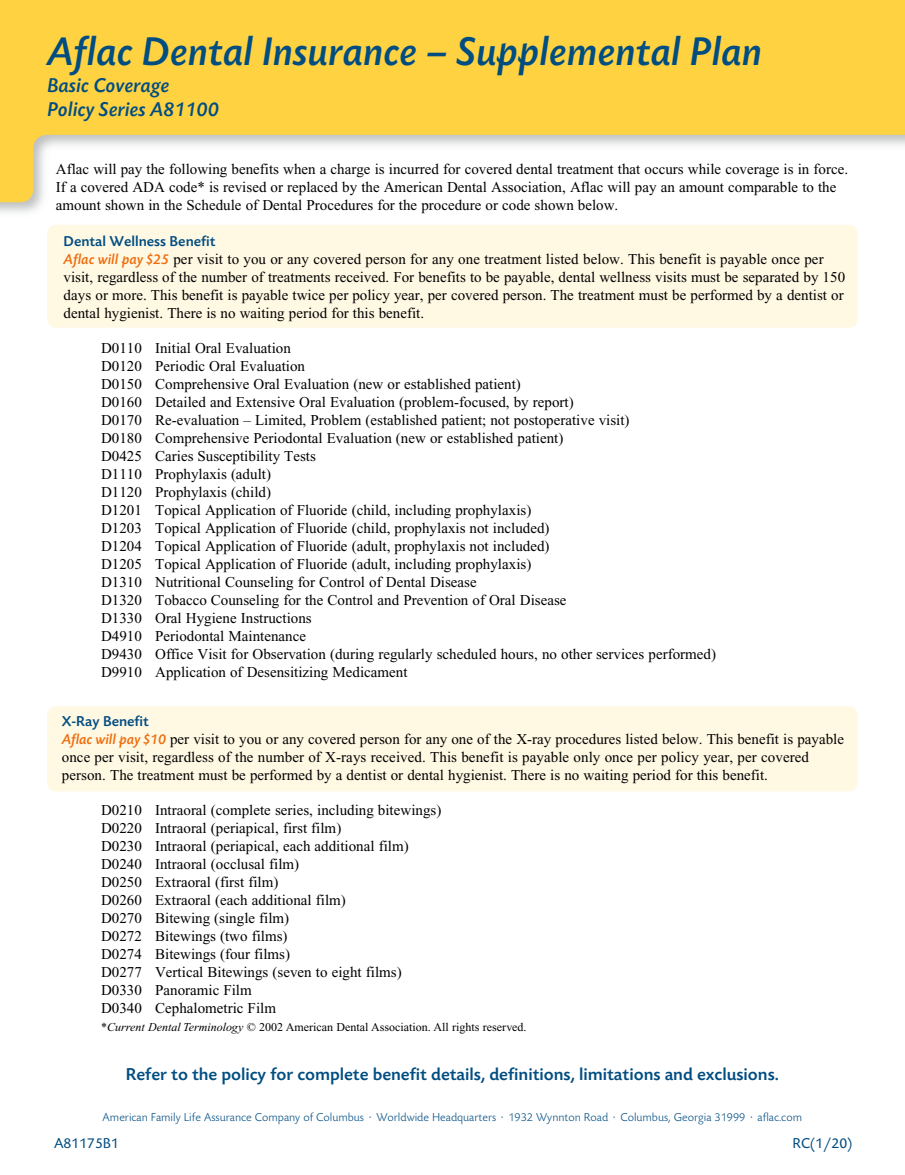
<style>
.page{position:relative;width:905px;height:1175px;background:#fff}
.page>*{position:absolute;margin:0;border:0;box-sizing:border-box;transform-origin:0 0}
.t1{font:italic 500 42px "Aflac Today SB";color:#004d82}
.t2{font:italic 500 21px/24px "Aflac Today SB";color:#004d82}
.t3{font:500 18px "Aflac Today SB";color:#004d82}
.t4{font:15px/18px "Times New Roman";color:#000}
.t5{font:500 15px "Aflac Today SB";color:#004d82}
.t6{font:15px "Aflac Today SB";color:#004d82}
.t7{font:300 12px "Aflac Today SB";color:#004d82}
.t8{font:12px "Times New Roman";color:#000}
.s1{font-family:"Aflac Today SB";font-weight:500;font-style:italic;color:#ee6d0d}
.s2{font-style:italic}
</style>
<div class="page">
<svg style="left:0;top:0;width:904px;height:202px;fill:#ffd241"></svg>
<div style="left:47px;top:225px;width:810px;height:103px;background:#fff8e3;border-radius:9px"></div>
<div style="left:47px;top:706px;width:810px;height:85px;background:#fff8e3;border-radius:9px"></div>
<h1 class="t1" style="left:47px;top:29px;width:716px">Aflac Dental Insurance – Supplemental Plan</h1>
<h2 class="t2" style="left:47px;top:74px;width:173px">Basic Coverage<br>Policy Series A81100</h2>
<p class="t4" style="left:56px;top:160px;width:791px">Aflac will pay the following benefits when a charge is incurred for covered dental treatment that occurs while coverage is in force.<br>If a covered ADA code* is revised or replaced by the American Dental Association, Aflac will pay an amount comparable to the amount shown in the Schedule of Dental Procedures for the procedure or code shown below.</p>
<p class="t5" style="left:64px;top:233px;width:153px">Dental Wellness Benefit</p>
<p class="t4" style="left:64px;top:250px;width:783px"><span class="s1">Aflac will pay $25</span> per visit to you or any covered person for any one treatment listed below. This benefit is payable once per visit, regardless of the number of treatments received. For benefits to be payable, dental wellness visits must be separated by 150 days or more. This benefit is payable twice per policy year, per covered person. The treatment must be performed by a dentist or dental hygienist. There is no waiting period for this benefit.</p>
<p class="t4" style="left:101px;top:339px;width:616px">D0110 Initial Oral Evaluation<br>D0120 Periodic Oral Evaluation<br>D0150 Comprehensive Oral Evaluation (new or established patient)<br>D0160 Detailed and Extensive Oral Evaluation (problem-focused, by report)<br>D0170 Re-evaluation – Limited, Problem (established patient; not postoperative visit)<br>D0180 Comprehensive Periodontal Evaluation (new or established patient)<br>D0425 Caries Susceptibility Tests<br>D1110 Prophylaxis (adult)<br>D1120 Prophylaxis (child)<br>D1201 Topical Application of Fluoride (child, including prophylaxis)<br>D1203 Topical Application of Fluoride (child, prophylaxis not included)<br>D1204 Topical Application of Fluoride (adult, prophylaxis not included)<br>D1205 Topical Application of Fluoride (adult, including prophylaxis)<br>D1310 Nutritional Counseling for Control of Dental Disease<br>D1320 Tobacco Counseling for the Control and Prevention of Oral Disease<br>D1330 Oral Hygiene Instructions<br>D4910 Periodontal Maintenance<br>D9430 Office Visit for Observation (during regularly scheduled hours, no other services performed)<br>D9910 Application of Desensitizing Medicament</p>
<p class="t5" style="left:62px;top:713px;width:89px">X-Ray Benefit</p>
<p class="t4" style="left:62px;top:730px;width:783px"><span class="s1">Aflac will pay $10</span> per visit to you or any covered person for any one of the X-ray procedures listed below. This benefit is payable once per visit, regardless of the number of X-rays received. This benefit is payable only once per policy year, per covered person. The treatment must be performed by a dentist or dental hygienist. There is no waiting period for this benefit.</p>
<p class="t4" style="left:101px;top:801px;width:342px">D0210 Intraoral (complete series, including bitewings)<br>D0220 Intraoral (periapical, first film)<br>D0230 Intraoral (periapical, each additional film)<br>D0240 Intraoral (occlusal film)<br>D0250 Extraoral (first film)<br>D0260 Extraoral (each additional film)<br>D0270 Bitewing (single film)<br>D0272 Bitewings (two films)<br>D0274 Bitewings (four films)<br>D0277 Vertical Bitewings (seven to eight films)<br>D0330 Panoramic Film<br>D0340 Cephalometric Film</p>
<p class="t8" style="left:101px;top:1020px;width:425px">*<span class="s2">Current Dental Terminology</span> © 2002 American Dental Association. All rights reserved.</p>
<p class="t3" style="left:126px;top:1064px;width:654px">Refer to the policy for complete benefit details, definitions, limitations and exclusions.</p>
<p class="t7" style="left:103px;top:1110px;width:701px">American Family Life Assurance Company of Columbus · Worldwide Headquarters · 1932 Wynnton Road · Columbus, Georgia 31999 · aflac.com</p>
<p class="t6" style="left:54px;top:1135px;width:66px">A81175B1</p>
<p class="t6" style="left:792px;top:1135px;width:61px">RC(1/20)</p>
</div>
